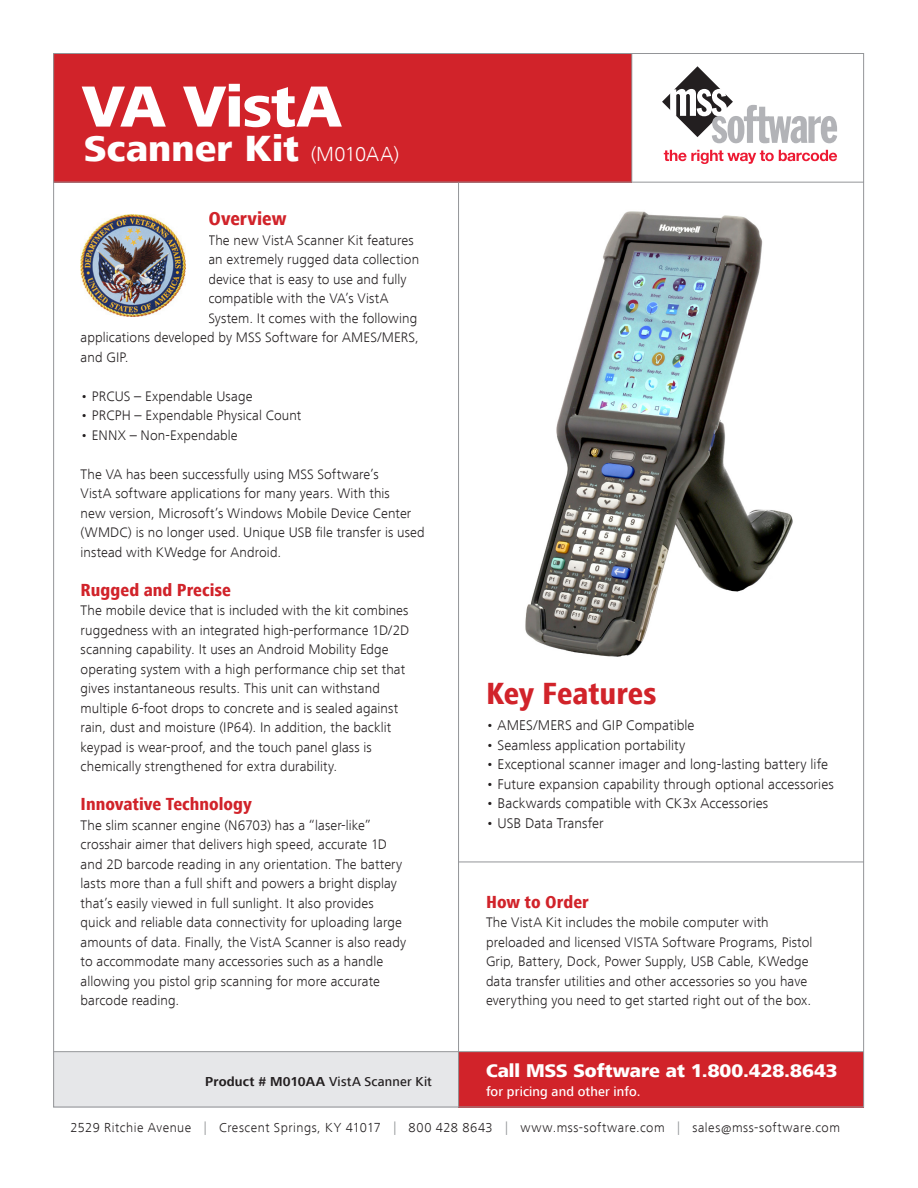
<style>
.page{position:relative;width:918px;height:1188px;background:#fff}
.page>*{position:absolute;margin:0;border:0;box-sizing:border-box;transform-origin:0 0}
.t1{font:800 60px "Frutiger Next LT";letter-spacing:-.005em;color:#fff}
.t2{font:800 37.5px "Frutiger Next LT";letter-spacing:.005em;color:#fff}
.t3{font:800 condensed 31.5px "Frutiger Next LT";letter-spacing:-.005em;color:#d1232a}
.t4{font:800 condensed 19.5px "Frutiger Next LT";letter-spacing:.005em;color:#d1232a}
.t5{font:800 19.05px "Frutiger Next LT";color:#fff}
.t6{font:800 condensed 18px "Frutiger Next LT";color:#d1232a}
.t7{font:300 14.55px "Frutiger Next LT";letter-spacing:.005em;color:#231f20}
.t8{font:300 14.25px/19.5px "Frutiger Next LT";letter-spacing:.005em;color:#231f20}
.t9{font:300 13.5px "Frutiger Next LT";letter-spacing:.035em;color:#231f20}
.t10{font:500 13.5px "Frutiger Next LT";letter-spacing:.01em;color:#fff}
.t11{font:500 13.35px "Frutiger Next LT";letter-spacing:.015em;color:#231f20}
.s1{font-weight:300;font-size:21px}
.s2{font-weight:700}
.s3{color:#939598}
</style>
<div class="page">
<div style="left:459px;top:1052px;width:405px;height:55px;background:#d1232a"></div>
<img style="left:525px;top:211px;width:268px;height:446px">
<div style="left:53px;top:54px;width:579px;height:129px;background:#d1232a"></div>
<div style="left:53px;top:1052px;width:405px;height:55px;background:#e6e7e9"></div>
<img style="left:80px;top:214px;width:105px;height:103px">
<hr style="left:53px;top:182px;width:811px;height:1px;background:#939598">
<hr style="left:458px;top:183px;width:1px;height:924px;background:#939598">
<hr style="left:458px;top:862px;width:406px;height:1px;background:#939598">
<hr style="left:631px;top:54px;width:1px;height:128px;background:#939598">
<hr style="left:53px;top:1051px;width:811px;height:1px;background:#939598">
<svg style="left:664px;top:150px;width:173px;height:14px"></svg>
<svg style="left:662px;top:66px;width:175px;height:77px"></svg>
<p class="t1" style="left:82px;top:73px;width:261px">VA VistA</p>
<p class="t2" style="left:84px;top:127px;width:317px">Scanner Kit <span class="s1">(M010AA)</span></p>
<p class="t4" style="left:208px;top:208px;width:80px">Overview</p>
<p class="t8" style="left:208px;top:230px;width:207px">The new VistA Scanner Kit features</p>
<p class="t8" style="left:208px;top:250px;width:212px">an extremely rugged data collection</p>
<p class="t8" style="left:208px;top:269px;width:200px">device that is easy to use and fully</p>
<p class="t8" style="left:208px;top:289px;width:182px">compatible with the VA’s VistA</p>
<p class="t8" style="left:208px;top:308px;width:210px">System. It comes with the following</p>
<p class="t8" style="left:81px;top:328px;width:340px">applications developed by MSS Software for AMES/MERS,</p>
<p class="t8" style="left:81px;top:347px;width:50px">and GIP.</p>
<p class="t8" style="left:81px;top:386px;width:173px">• PRCUS – Expendable Usage</p>
<p class="t8" style="left:81px;top:406px;width:222px">• PRCPH – Expendable Physical Count</p>
<p class="t8" style="left:81px;top:425px;width:159px">• ENNX – Non-Expendable</p>
<p class="t8" style="left:81px;top:464px;width:346px">The VA has been successfully using MSS Software’s<br>VistA software applications for many years. With this<br>new version, Microsoft’s Windows Mobile Device Center (WMDC) is no longer used. Unique USB file transfer is used instead with KWedge for Android.</p>
<p class="t6" style="left:81px;top:580px;width:152px">Rugged and Precise</p>
<p class="t8" style="left:81px;top:601px;width:330px">The mobile device that is included with the kit combines ruggedness with an integrated high-performance 1D/2D scanning capability. It uses an Android Mobility Edge operating system with a high performance chip set that gives instantaneous results. This unit can withstand multiple 6-foot drops to concrete and is sealed against rain, dust and moisture (IP64). In addition, the backlit keypad is wear-proof, and the touch panel glass is chemically strengthened for extra durability.</p>
<p class="t6" style="left:81px;top:794px;width:173px">Innovative Technology</p>
<p class="t8" style="left:81px;top:815px;width:327px">The slim scanner engine (N6703) has a “laser-like” crosshair aimer that delivers high speed, accurate 1D and 2D barcode reading in any orientation. The battery lasts more than a full shift and powers a bright display that’s easily viewed in full sunlight. It also provides quick and reliable data connectivity for uploading large amounts of data. Finally, the VistA Scanner is also ready to accommodate many accessories such as a handle allowing you pistol grip scanning for more accurate barcode reading.</p>
<p class="t3" style="left:486px;top:676px;width:172px">Key Features</p>
<p class="t7" style="left:486px;top:717px;width:210px">• AMES/MERS and GIP Compatible</p>
<p class="t7" style="left:486px;top:737px;width:201px">• Seamless application portability</p>
<p class="t7" style="left:486px;top:756px;width:344px">• Exceptional scanner imager and long-lasting battery life</p>
<p class="t7" style="left:486px;top:776px;width:349px">• Future expansion capability through optional accessories</p>
<p class="t7" style="left:486px;top:795px;width:284px">• Backwards compatible with CK3x Accessories</p>
<p class="t7" style="left:486px;top:815px;width:119px">• USB Data Transfer</p>
<p class="t6" style="left:486px;top:892px;width:104px">How to Order</p>
<p class="t8" style="left:486px;top:913px;width:328px">The VistA Kit includes the mobile computer with preloaded and licensed VISTA Software Programs, Pistol Grip, Battery, Dock, Power Supply, USB Cable, KWedge data transfer utilities and other accessories so you have everything you need to get started right out of the box.</p>
<p class="t5" style="left:486px;top:1060px;width:353px">Call MSS Software at 1.800.428.8643</p>
<p class="t10" style="left:486px;top:1084px;width:156px">for pricing and other info.</p>
<p class="t11" style="left:205px;top:1074px;width:228px"><span class="s2">Product # M010AA</span> VistA Scanner Kit</p>
<p class="t9" style="left:70px;top:1120px;width:771px">2529 Ritchie Avenue <span class="s3">|</span> Crescent Springs, KY 41017 <span class="s3">|</span> 800 428 8643 <span class="s3">|</span> www.mss-software.com <span class="s3">|</span> sales@mss-software.com</p>
</div>
